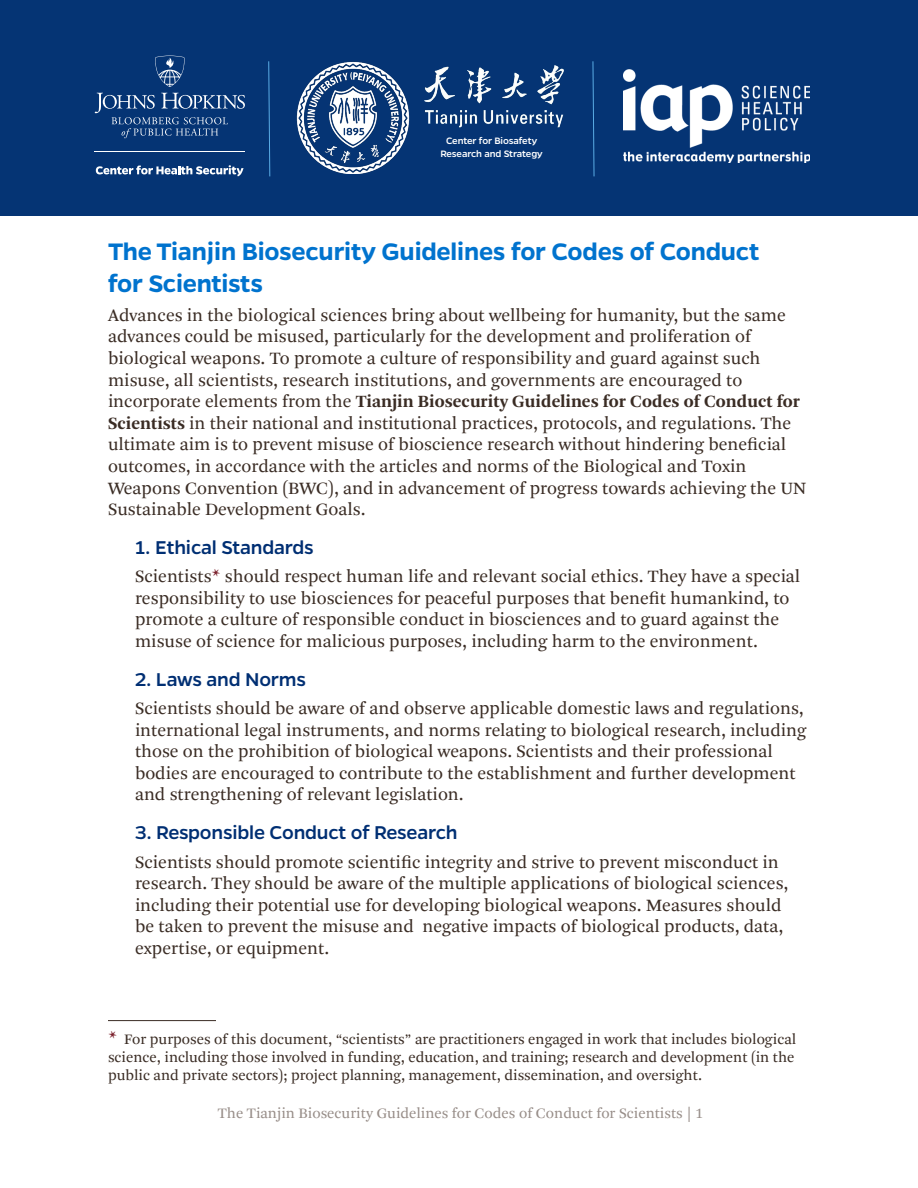
<style>
.page{position:relative;width:918px;height:1188px;background:#fff}
.page>*{position:absolute;margin:0;border:0;box-sizing:border-box;transform-origin:0 0}
.heading_1{font:600 27px/32.4px "Gentona";letter-spacing:-.01em;color:#0073ce}
.heading_2{font:500 21px "Gentona";letter-spacing:-.01em;color:#002f73}
.Paragraph_indent{font:18px/21.6px "Arnhem Pro Blond";color:#3a2c24}
.Footnote_text{font:15px/18px "Arnhem Pro Blond";color:#3a2c24}
.t1{font:15px "Arnhem Pro Blond";color:#988e89}
.Tianjin_logo_treatme{font:500 10.5px "Gentona";letter-spacing:-.01em;color:#fff}
.s1{font-family:"Arnhem Pro";font-weight:700}
.s2{font-size:19.5px;color:#7c232e}
</style>
<div class="page">
<div style="left:0;top:0;width:918px;height:216px;background:#053474"></div>
<hr style="left:108px;top:1020px;width:108px;height:1px;background:#3a2c24">
<img style="left:624px;top:70px;width:186px;height:93px">
<img style="left:296px;top:61px;width:112px;height:112px">
<svg style="left:155px;top:56px;width:29px;height:31px"></svg>
<svg style="left:95px;top:93px;width:150px;height:45px"></svg>
<hr style="left:95px;top:151px;width:150px;height:1px;background:#fff">
<svg style="left:96px;top:165px;width:148px;height:11px"></svg>
<svg style="left:268px;top:61px;width:3px;height:116px"></svg>
<svg style="left:592px;top:61px;width:3px;height:116px"></svg>
<img style="left:405px;top:63px;width:159px;height:66px">
<p class="Tianjin_logo_treatme" style="left:446px;top:135px;width:93px">Center for Biosafety</p>
<p class="Tianjin_logo_treatme" style="left:440px;top:147px;width:104px">Research and Strategy</p>
<p class="heading_1" style="left:108px;top:235px;width:653px">The Tianjin Biosecurity Guidelines for Codes of Conduct for Scientists</p>
<p class="Paragraph_indent" style="left:108px;top:304px;width:700px">Advances in the biological sciences bring about wellbeing for humanity, but the same advances could be misused, particularly for the development and proliferation of biological weapons. To promote a culture of responsibility and guard against such misuse, all scientists, research institutions, and governments are encouraged to incorporate elements from the <span class="s1">Tianjin Biosecurity Guidelines for Codes of Conduct for Scientists</span> in their national and institutional practices, protocols, and regulations. The ultimate aim is to prevent misuse of bioscience research without hindering beneficial outcomes, in accordance with the articles and norms of the Biological and Toxin Weapons Convention (BWC), and in advancement of progress towards achieving the UN Sustainable Development Goals.</p>
<p class="heading_2" style="left:135px;top:535px;width:180px">1. Ethical Standards</p>
<p class="Paragraph_indent" style="left:135px;top:566px;width:667px">Scientists<span class="s2">*</span> should respect human life and relevant social ethics. They have a special responsibility to use biosciences for peaceful purposes that benefit humankind, to promote a culture of responsible conduct in biosciences and to guard against the misuse of science for malicious purposes, including harm to the environment.</p>
<p class="heading_2" style="left:135px;top:667px;width:173px">2. Laws and Norms</p>
<p class="Paragraph_indent" style="left:135px;top:698px;width:673px">Scientists should be aware of and observe applicable domestic laws and regulations, international legal instruments, and norms relating to biological research, including those on the prohibition of biological weapons. Scientists and their professional bodies are encouraged to contribute to the establishment and further development and strengthening of relevant legislation.</p>
<p class="heading_2" style="left:135px;top:821px;width:324px">3. Responsible Conduct of Research</p>
<p class="Paragraph_indent" style="left:135px;top:851px;width:655px">Scientists should promote scientific integrity and strive to prevent misconduct in research. They should be aware of the multiple applications of biological sciences, including their potential use for developing biological weapons. Measures should be taken to prevent the misuse and negative impacts of biological products, data, expertise, or equipment.</p>
<p class="Footnote_text" style="left:108px;top:1030px;width:690px"><span class="s2">*</span> For purposes of this document, “scientists” are practitioners engaged in work that includes biological science, including those involved in funding, education, and training; research and development (in the public and private sectors); project planning, management, dissemination, and oversight.</p>
<p class="t1" style="left:218px;top:1104px;width:487px">The Tianjin Biosecurity Guidelines for Codes of Conduct for Scientists | 1</p>
</div>
